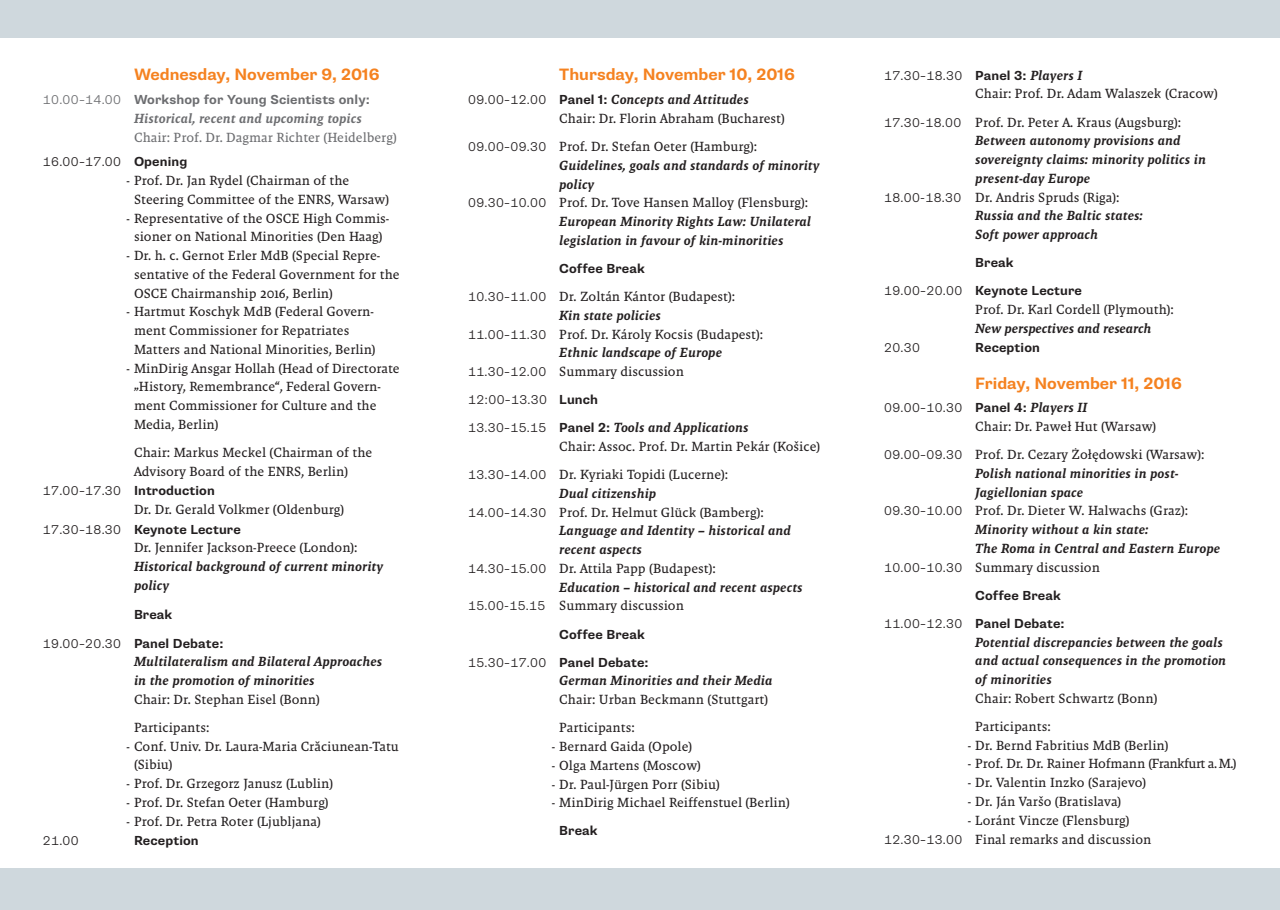
<style>
.page{position:relative;width:1280px;height:910px;background:#cfd8dd}
.page>*{position:absolute;margin:0;border:0;box-sizing:border-box;transform-origin:0 0}
.t1{font:700 16.5px "Supria Sans";color:#f58220}
.t2{font:13.5px/18.8px "Malaga OTCE";color:#231f20}
.t3{font:italic 13.5px/18.8px "Malaga OT Med";color:#231f20}
.t4{font:13.5px "Malaga OTCE";color:#6c6d70}
.t5{font:italic 13.5px "Malaga OT Med";color:#6c6d70}
.t6{font:700 13.2px/28.2px "Supria Sans";letter-spacing:.005em;color:#231f20}
.t7{font:700 13.2px "Supria Sans";letter-spacing:.01em;color:#6c6d70}
.t8{font:300 12.75px "Supria Sans";letter-spacing:-.01em;color:#231f20}
.s1{font-weight:300;font-size:12.75px}
.s2{font-weight:700;font-size:13.2px}
.s3{font-family:"Supria Sans";font-weight:300;font-style:normal;font-size:12.75px}
.s4{font-family:"Supria Sans";font-weight:700;font-style:normal;font-size:13.2px}
.s5{font-family:"Supria Sans";font-weight:300;font-size:12.75px}
.s6{font-family:"Malaga OT Med";font-weight:400;font-style:italic;font-size:13.5px}
</style>
<div class="page">
<div style="left:0;top:38px;width:1280px;height:829px;background:#fff"></div>
<p class="t1" style="left:134px;top:65px;width:247px">Wednesday, November 9, 2016</p>
<p class="t7" style="left:43px;top:92px;width:329px"><span class="s1">10.00–14.00</span> Workshop for Young Scientists only:</p>
<p class="t5" style="left:134px;top:111px;width:229px">Historical, recent and upcoming topics</p>
<p class="t4" style="left:134px;top:129px;width:264px">Chair: Prof. Dr. Dagmar Richter (Heidelberg)</p>
<p class="t8" style="left:43px;top:154px;width:146px">16.00–17.00 <span class="s2">Opening</span></p>
<p class="t2" style="left:134px;top:171px;width:256px;text-indent:-8px">- Prof. Dr. Jan Rydel (Chairman of the<br>Steering Committee of the ENRS, Warsaw)</p>
<p class="t2" style="left:127px;top:209px;width:264px;text-align:center">- Representative of the OSCE High Commis&shy;sioner on National Minorities (Den Haag)</p>
<p class="t2" style="left:134px;top:246px;width:267px;text-indent:-8px">- Dr. h. c. Gernot Erler MdB (Special Repre&shy;sentative of the Federal Government for the<br>OSCE Chairmanship 2016, Berlin)</p>
<p class="t2" style="left:134px;top:302px;width:243px;text-indent:-8px">- Hartmut Koschyk MdB (Federal Govern&shy;ment Commissioner for Repatriates<br>Matters and National Minorities, Berlin)</p>
<p class="t2" style="left:134px;top:359px;width:267px;text-indent:-8px">- MinDirig Ansgar Hollah (Head of Directorate „History, Remembrance“, Federal Govern&shy;ment Commissioner for Culture and the Media, Berlin)</p>
<p class="t2" style="left:134px;top:443px;width:240px">Chair: Markus Meckel (Chairman of the<br>Advisory Board of the ENRS, Berlin)</p>
<p class="t6" style="left:43px;top:477px;width:174px"><span class="s1">17.00–17.30</span> Introduction</p>
<p class="t2" style="left:134px;top:500px;width:212px">Dr. Dr. Gerald Volkmer (Oldenburg)</p>
<p class="t6" style="left:43px;top:515px;width:200px"><span class="s1">17.30–18.30</span> Keynote Lecture</p>
<p class="t2" style="left:134px;top:538px;width:225px">Dr. Jennifer Jackson-Preece (London):</p>
<p class="t3" style="left:134px;top:557px;width:251px">Historical background of current minority policy</p>
<p class="t6" style="left:43px;top:600px;width:182px;line-height:28.8px;text-indent:91px">Break<br><span class="s1">19.00–20.30</span> Panel Debate:</p>
<p class="t3" style="left:134px;top:652px;width:250px">Multilateralism and Bilateral Approaches in the promotion of minorities</p>
<p class="t2" style="left:134px;top:685px;width:187px;line-height:28px">Chair: Dr. Stephan Eisel (Bonn)<br>Participants:</p>
<p class="t2" style="left:134px;top:737px;width:266px;text-indent:-8px">- Conf. Univ. Dr. Laura-Maria Crăciunean-Tatu (Sibiu)</p>
<p class="t2" style="left:127px;top:774px;width:208px">- Prof. Dr. Grzegorz Janusz (Lublin)</p>
<p class="t2" style="left:127px;top:793px;width:204px">- Prof. Dr. Stefan Oeter (Hamburg)</p>
<p class="t2" style="left:127px;top:812px;width:196px">- Prof. Dr. Petra Roter (Ljubljana)</p>
<p class="t8" style="left:43px;top:833px;width:38px">21.00</p>
<p class="t6" style="left:134px;top:827px;width:66px">Reception</p>
<p class="t1" style="left:559px;top:65px;width:237px">Thursday, November 10, 2016</p>
<p class="t3" style="left:468px;top:90px;width:282px"><span class="s3">09.00–12.00</span> <span class="s4">Panel 1:</span> Concepts and Attitudes</p>
<p class="t2" style="left:468px;top:104px;width:319px;line-height:28px;text-indent:92px">Chair: Dr. Florin Abraham (Bucharest)<br><span class="s5">09.00–09.30</span> Prof. Dr. Stefan Oeter (Hamburg):</p>
<p class="t3" style="left:559px;top:156px;width:262px">Guidelines, goals and standards of minority policy</p>
<p class="t2" style="left:468px;top:193px;width:342px"><span class="s5">09.30–10.00</span> Prof. Dr. Tove Hansen Malloy (Flensburg):</p>
<p class="t3" style="left:559px;top:212px;width:253px">European Minority Rights Law: Unilateral legislation in favour of kin-minorities</p>
<p class="t6" style="left:559px;top:255px;width:87px">Coffee Break</p>
<p class="t2" style="left:468px;top:287px;width:269px"><span class="s5">10.30–11.00</span> Dr. Zoltán Kántor (Budapest):</p>
<p class="t3" style="left:559px;top:306px;width:103px">Kin state policies</p>
<p class="t2" style="left:468px;top:324px;width:297px"><span class="s5">11.00–11.30</span> Prof. Dr. Károly Kocsis (Budapest):</p>
<p class="t3" style="left:559px;top:343px;width:164px">Ethnic landscape of Europe</p>
<p class="t2" style="left:468px;top:362px;width:218px"><span class="s5">11.30–12.00</span> Summary discussion</p>
<p class="t8" style="left:468px;top:392px;width:132px">12:00–13.30 <span class="s2">Lunch</span></p>
<p class="t3" style="left:468px;top:418px;width:282px"><span class="s3">13.30–15.15</span> <span class="s4">Panel 2:</span> Tools and Applications</p>
<p class="t2" style="left:468px;top:432px;width:354px;line-height:28px;text-indent:92px">Chair: Assoc. Prof. Dr. Martin Pekár (Košice)<br><span class="s5">13.30–14.00</span> Dr. Kyriaki Topidi (Lucerne):</p>
<p class="t3" style="left:559px;top:484px;width:99px">Dual citizenship</p>
<p class="t2" style="left:468px;top:503px;width:298px"><span class="s5">14.00–14.30</span> Prof. Dr. Helmut Glück (Bamberg):</p>
<p class="t3" style="left:559px;top:521px;width:233px">Language and Identity – historical and recent aspects</p>
<p class="t2" style="left:468px;top:559px;width:250px"><span class="s5">14.30–15.00</span> Dr. Attila Papp (Budapest):</p>
<p class="t3" style="left:559px;top:578px;width:245px">Education – historical and recent aspects</p>
<p class="t2" style="left:468px;top:596px;width:218px"><span class="s5">15.00-15.15</span> Summary discussion</p>
<p class="t6" style="left:468px;top:620px;width:182px;text-align:right">Coffee Break<br><span class="s1">15.30–17.00</span> Panel Debate:</p>
<p class="t3" style="left:559px;top:671px;width:215px">German Minorities and their Media</p>
<p class="t2" style="left:559px;top:685px;width:210px;line-height:28px">Chair: Urban Beckmann (Stuttgart)<br>Participants:</p>
<p class="t2" style="left:552px;top:737px;width:142px">- Bernard Gaida (Opole)</p>
<p class="t2" style="left:552px;top:756px;width:151px">- Olga Martens (Moscow)</p>
<p class="t2" style="left:552px;top:774px;width:169px">- Dr. Paul-Jürgen Porr (Sibiu)</p>
<p class="t2" style="left:552px;top:793px;width:239px">- MinDirig Michael Reiffenstuel (Berlin)</p>
<p class="t6" style="left:559px;top:817px;width:40px">Break</p>
<p class="t8" style="left:884px;top:68px;width:200px">17.30–18.30 <span class="s2">Panel 3:</span> <span class="s6">Players I</span></p>
<p class="t2" style="left:884px;top:80px;width:336px;line-height:28px;text-indent:92px">Chair: Prof. Dr. Adam Walaszek (Cracow)<br><span class="s5">17.30-18.00</span> Prof. Dr. Peter A. Kraus (Augsburg):</p>
<p class="t3" style="left:975px;top:131px;width:232px">Between autonomy provisions and sovereignty claims: minority politics in present-day Europe</p>
<p class="t2" style="left:884px;top:187px;width:237px"><span class="s5">18.00-18.30</span> Dr. Andris Spruds (Riga):</p>
<p class="t3" style="left:975px;top:206px;width:169px">Russia and the Baltic states:<br>Soft power approach</p>
<p class="t6" style="left:884px;top:249px;width:200px;text-indent:91px">Break<br><span class="s1">19.00–20.00</span> Keynote Lecture</p>
<p class="t2" style="left:975px;top:300px;width:200px">Prof. Dr. Karl Cordell (Plymouth):</p>
<p class="t3" style="left:975px;top:319px;width:178px">New perspectives and research</p>
<p class="t8" style="left:884px;top:340px;width:38px">20.30</p>
<p class="t6" style="left:975px;top:333px;width:66px">Reception</p>
<p class="t1" style="left:975px;top:373px;width:208px">Friday, November 11, 2016</p>
<p class="t8" style="left:884px;top:400px;width:205px">09.00–10.30 <span class="s2">Panel 4:</span> <span class="s6">Players II</span></p>
<p class="t2" style="left:884px;top:412px;width:322px;line-height:28px;text-indent:92px">Chair: Dr. Paweł Hut (Warsaw)<br><span class="s5">09.00–09.30</span> Prof. Dr. Cezary Żołędowski (Warsaw):</p>
<p class="t3" style="left:975px;top:464px;width:205px">Polish national minorities in post-<br>Jagiellonian space</p>
<p class="t2" style="left:884px;top:501px;width:306px"><span class="s5">09.30–10.00</span> Prof. Dr. Dieter W. Halwachs (Graz):</p>
<p class="t3" style="left:975px;top:520px;width:246px">Minority without a kin state:<br>The Roma in Central and Eastern Europe</p>
<p class="t2" style="left:884px;top:557px;width:218px"><span class="s5">10.00–10.30</span> Summary discussion</p>
<p class="t6" style="left:884px;top:581px;width:182px;text-align:right">Coffee Break<br><span class="s1">11.00–12.30</span> Panel Debate:</p>
<p class="t3" style="left:975px;top:632px;width:252px">Potential discrepancies between the goals and actual consequences in the promotion of minorities</p>
<p class="t2" style="left:975px;top:684px;width:184px;line-height:28px">Chair: Robert Schwartz (Bonn)<br>Participants:</p>
<p class="t2" style="left:968px;top:735px;width:202px">- Dr. Bernd Fabritius MdB (Berlin)</p>
<p class="t2" style="left:968px;top:754px;width:270px">- Prof. Dr. Dr. Rainer Hofmann (Frankfurt a. M.)</p>
<p class="t2" style="left:968px;top:773px;width:180px">- Dr. Valentin Inzko (Sarajevo)</p>
<p class="t2" style="left:968px;top:792px;width:155px">- Dr. Ján Varšo (Bratislava)</p>
<p class="t2" style="left:884px;top:810px;width:269px;line-height:19.5px;text-indent:84px">- Loránt Vincze (Flensburg)<br><span class="s5">12.30–13.00</span> Final remarks and discussion</p>
</div>
